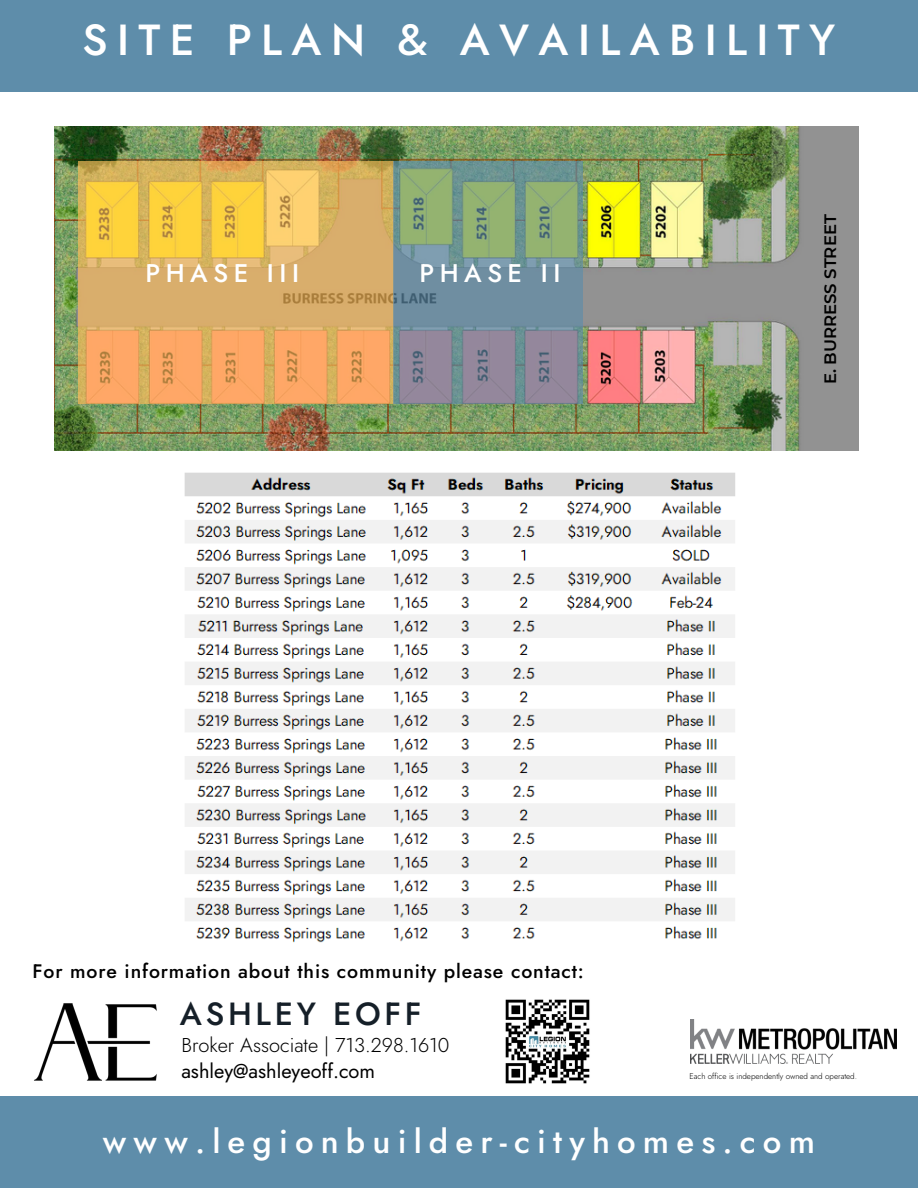
<style>
.page{position:relative;width:918px;height:1188px;background:#fff}
.page>*{position:absolute;margin:0;border:0;box-sizing:border-box;transform-origin:0 0}
.t1{font:500 43.5px "Jost";letter-spacing:.215em;color:#fff}
.t2{font:500 33px "Jost";letter-spacing:.215em;color:#fff}
.t3{font:500 32.1px "Jost";letter-spacing:.115em;color:#151f28}
.t4{font:500 25.5px "Jost";letter-spacing:.215em;color:#fff}
.t5{font:300 19.95px "Jost";color:#000}
.t6{font:19.95px "Jost";color:#000}
.t7{font:500 19.5px "Jost";letter-spacing:.045em;color:#000}
.t8{font:600 16.5px "Montserrat";color:#000}
.t9{font:300 8.1px "Jost";color:#000}
</style>
<div class="page">
<div style="left:0;top:0;width:918px;height:92px;background:#5e8daa"></div>
<div style="left:0;top:1096px;width:918px;height:92px;background:#5e8daa"></div>
<img style="left:34px;top:1003px;width:123px;height:78px">
<img style="left:505px;top:999px;width:85px;height:85px">
<img style="left:55px;top:126px;width:804px;height:324px">
<div style="left:804px;top:162px;width:53px;height:275px;background:#929292"></div>
<img style="left:690px;top:1020px;width:206px;height:44px">
<svg style="left:78px;top:162px;width:315px;height:242px;background:#e6b25f"></svg>
<svg style="left:393px;top:162px;width:190px;height:242px;background:#7e9490"></svg>
<img style="left:184px;top:472px;width:551px;height:471px">
<p class="t1" style="left:83px;top:9px;width:754px">SITE PLAN &amp; AVAILABILITY</p>
<p class="t4" style="left:145px;top:254px;width:155px">PHASE III</p>
<p class="t4" style="left:419px;top:254px;width:142px">PHASE II</p>
<p class="t8" style="left:820px;top:384px;width:171px;rotate:-90deg">E. BURRESS STREET</p>
<p class="t7" style="left:33px;top:957px;width:553px">For more information about this community please contact:</p>
<p class="t3" style="left:180px;top:991px;width:243px">ASHLEY EOFF</p>
<p class="t5" style="left:181px;top:1031px;width:270px">Broker Associate | 713.298.1610</p>
<p class="t6" style="left:181px;top:1056px;width:195px">ashley@ashleyeoff.com</p>
<p class="t9" style="left:689px;top:1071px;width:169px">Each office is independently owned and operated.</p>
<p class="t2" style="left:103px;top:1117px;width:714px">www.legionbuilder-cityhomes.com</p>
</div>
